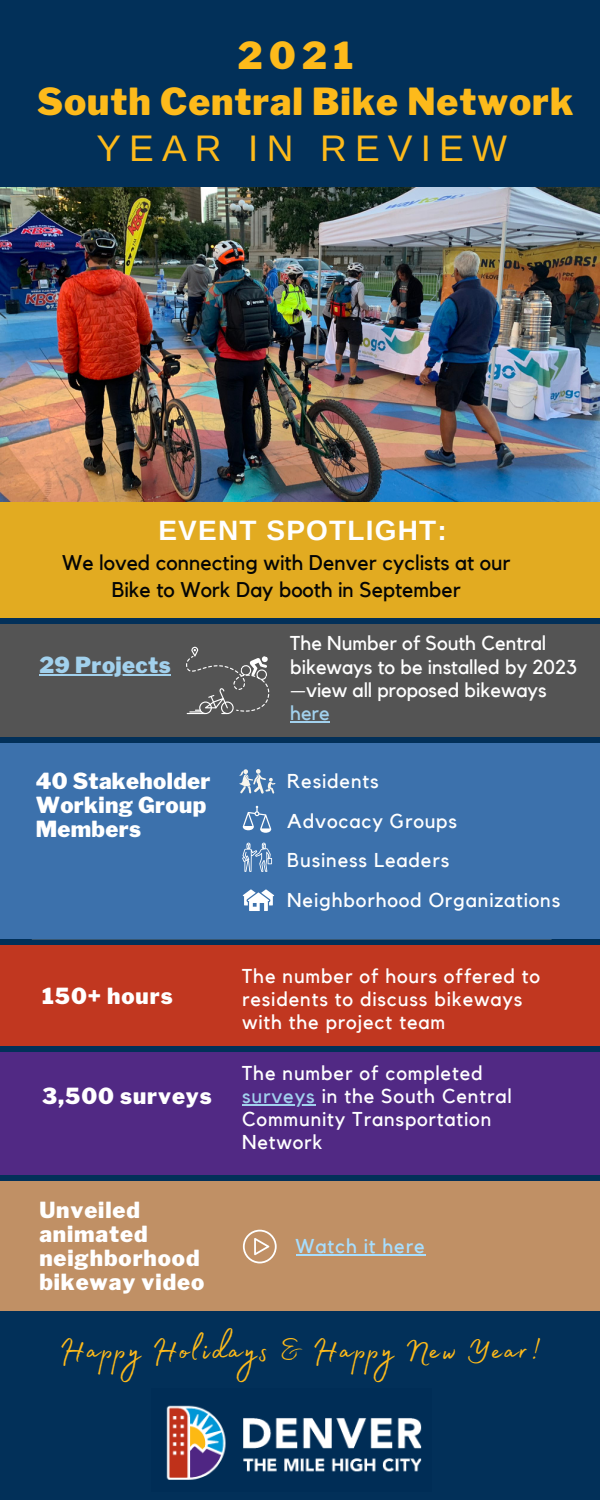
<style>
.page{position:relative;width:600px;height:1500px;background:#023059}
.page>*{position:absolute;margin:0;border:0;box-sizing:border-box;transform-origin:0 0}
.t1{font:40px "Madelyn Fill";letter-spacing:.05em;color:#fdba1b}
.t2{font:900 37px "Libre Franklin";letter-spacing:.025em;color:#fdba1b}
.t3{font:37px "Arimo";letter-spacing:.22em;color:#fdba1b}
.t4{font:700 28px "Arimo";letter-spacing:.045em;color:#fff}
.t5{font:900 22px/24px "Libre Franklin";letter-spacing:.04em;color:#fff}
.t6{font:900 22px/24px "Libre Franklin";letter-spacing:.015em;color:#fff}
.t7{font:900 22px "Libre Franklin";letter-spacing:.02em;color:#a2d1ed}
.t8{font:21.2px/26.2px "Kollektif";color:#040505;text-align:center}
.t9{font:20px/23.2px "Kollektif";letter-spacing:.04em;color:#fff}
.t10{font:20px/23.2px "Kollektif";color:#fff}
.t11{font:20px "Kollektif";letter-spacing:.04em;color:#a7deff}
.s1{color:#a2d1ed}
</style>
<div class="page">
<img style="left:166px;top:1405px;width:256px;height:75px">
<div style="left:0;top:206px;width:600px;height:412px;background:#e2ab21"></div>
<img style="left:1px;top:187px;width:599px;height:315px">
<div style="left:0;top:744px;width:600px;height:195px;background:#3c71ac"></div>
<svg style="left:243px;top:806px;width:28px;height:27px"></svg>
<div style="left:0;top:945px;width:600px;height:100px;background:#c13720"></div>
<div style="left:0;top:1053px;width:600px;height:122px;background:#512984"></div>
<div style="left:0;top:1182px;width:600px;height:129px;background:#c09065"></div>
<svg style="left:243px;top:1230px;width:34px;height:33px"></svg>
<hr style="left:296px;top:1254px;width:130px;height:2px;background:#a7deff">
<div style="left:0;top:624px;width:600px;height:113px;background:#545454"></div>
<svg style="left:186px;top:647px;width:84px;height:67px"></svg>
<svg style="left:239px;top:769px;width:36px;height:25px"></svg>
<svg style="left:243px;top:889px;width:31px;height:22px"></svg>
<svg style="left:242px;top:843px;width:30px;height:29px"></svg>
<hr style="left:39px;top:675px;width:132px;height:1px;background:#a2d1ed">
<hr style="left:290px;top:722px;width:40px;height:1px;background:#a2d1ed">
<hr style="left:242px;top:1104px;width:74px;height:2px;background:#a2d1ed">
<p class="t2" style="left:238px;top:34px;width:117px">2021</p>
<p class="t2" style="left:37px;top:79px;width:538px">South Central Bike Network</p>
<p class="t3" style="left:96px;top:127px;width:412px">YEAR IN REVIEW</p>
<p class="t4" style="left:158px;top:514px;width:290px">EVENT SPOTLIGHT:</p>
<p class="t8" style="left:62px;top:551px;width:450px">We loved connecting with Denver cyclists at our<br>Bike to Work Day booth in September</p>
<p class="t7" style="left:39px;top:652px;width:133px">29 Projects</p>
<p class="t6" style="left:36px;top:769px;width:176px">40 Stakeholder<br>Working Group<br>Members</p>
<p class="t5" style="left:42px;top:984px;width:132px">150+ hours</p>
<p class="t5" style="left:42px;top:1084px;width:171px">3,500 surveys</p>
<p class="t5" style="left:39px;top:1198px;width:166px">Unveiled animated neighborhood bikeway video</p>
<p class="t10" style="left:290px;top:633px;width:288px">The Number of South Central bikeways to be installed by 2023 —view all proposed bikeways <span class="s1">here</span></p>
<p class="t9" style="left:287px;top:770px;width:93px">Residents</p>
<p class="t9" style="left:287px;top:810px;width:171px">Advocacy Groups</p>
<p class="t9" style="left:287px;top:850px;width:164px">Business Leaders</p>
<p class="t9" style="left:287px;top:889px;width:275px">Neighborhood Organizations</p>
<p class="t9" style="left:242px;top:965px;width:300px">The number of hours offered to residents to discuss bikeways with the project team</p>
<p class="t9" style="left:242px;top:1062px;width:271px">The number of completed <span class="s1">surveys</span> in the South Central<br>Community Transportation<br>Network</p>
<p class="t11" style="left:296px;top:1236px;width:131px">Watch it here</p>
<p class="t1" style="left:60px;top:1319px;width:482px">Happy Holidays &amp; Happy New Year!</p>
</div>
